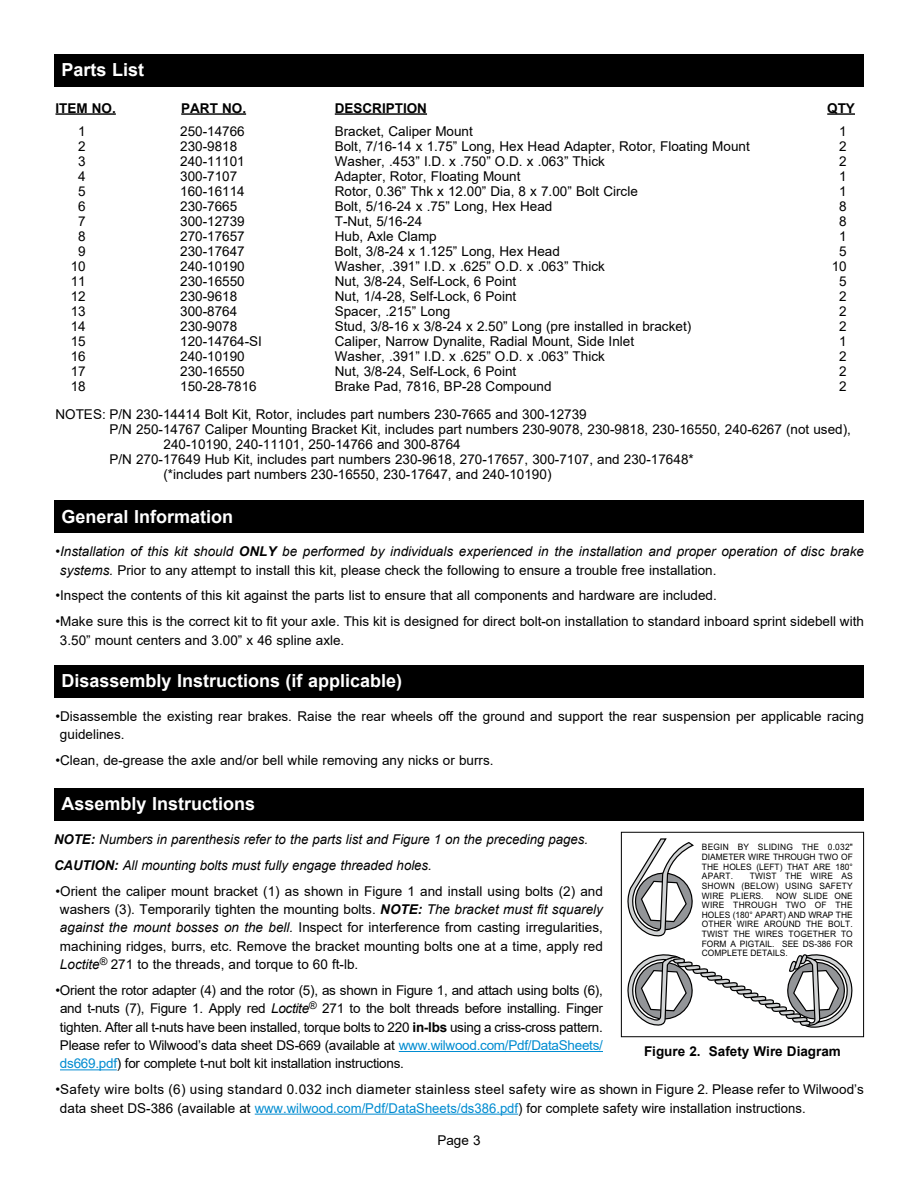
<style>
.page{position:relative;width:918px;height:1188px;background:#fff}
.page>*{position:absolute;margin:0;border:0;box-sizing:border-box;transform-origin:0 0}
.t1{font:700 18px "Arial";color:#fff}
.t2{font:13.5px/15px "Arial";color:#000}
.t3{font:italic 13.5px/26px "Arial";color:#000}
.t4{font:700 13.5px "Arial";color:#000}
.t5{font:8.85px/9.6px "Arial";color:#000;text-align:justify;scale:.95 1}
.s1{font-style:normal}
.s2{font-weight:700}
.s3{font-weight:700;font-style:italic}
.s4{font-style:italic}
.s5{color:#008cd1}
</style>
<div class="page">
<hr style="left:399px;top:1051px;width:204px;height:1px;background:#008cd1">
<hr style="left:60px;top:1069px;width:57px;height:1px;background:#008cd1">
<hr style="left:255px;top:1114px;width:263px;height:1px;background:#008cd1">
<div style="left:54px;top:54px;width:810px;height:32px;background:#000"></div>
<div style="left:54px;top:500px;width:810px;height:33px;background:#000"></div>
<div style="left:54px;top:665px;width:810px;height:33px;background:#000"></div>
<div style="left:54px;top:788px;width:810px;height:32px;background:#000"></div>
<svg style="left:628px;top:838px;width:66px;height:99px"></svg>
<svg style="left:628px;top:954px;width:225px;height:74px"></svg>
<div style="left:621px;top:832px;width:243px;height:205px;border:1px solid #000"></div>
<hr style="left:56px;top:113px;width:60px;height:2px;background:#000">
<hr style="left:181px;top:113px;width:65px;height:2px;background:#000">
<hr style="left:335px;top:113px;width:92px;height:2px;background:#000">
<hr style="left:827px;top:113px;width:28px;height:2px;background:#000">
<h1 class="t1" style="left:62px;top:57px;width:84px">Parts List</h1>
<p class="t4" style="left:56px;top:98px;width:62px">ITEM NO.</p>
<p class="t2" style="left:71px;top:123px;width:17px;text-align:center">1<br>2<br>3<br>4<br>5<br>6<br>7<br>8<br>9<br>10<br>11<br>12<br>13<br>14<br>15<br>16<br>17<br>18</p>
<p class="t4" style="left:181px;top:98px;width:66px">PART NO.</p>
<p class="t4" style="left:335px;top:98px;width:94px">DESCRIPTION</p>
<p class="t2" style="left:180px;top:123px;width:83px">250-14766<br>230-9818<br>240-11101<br>300-7107<br>160-16114<br>230-7665<br>300-12739<br>270-17657<br>230-17647<br>240-10190<br>230-16550<br>230-9618<br>300-8764<br>230-9078<br>120-14764-SI<br>240-10190<br>230-16550<br>150-28-7816</p>
<p class="t2" style="left:335px;top:123px;width:416px">Bracket, Caliper Mount<br>Bolt, 7/16-14 x 1.75” Long, Hex Head Adapter, Rotor, Floating Mount Washer, .453” I.D. x .750” O.D. x .063” Thick<br>Adapter, Rotor, Floating Mount<br>Rotor, 0.36” Thk x 12.00” Dia, 8 x 7.00” Bolt Circle<br>Bolt, 5/16-24 x .75” Long, Hex Head<br>T-Nut, 5/16-24<br>Hub, Axle Clamp<br>Bolt, 3/8-24 x 1.125” Long, Hex Head<br>Washer, .391” I.D. x .625” O.D. x .063” Thick<br>Nut, 3/8-24, Self-Lock, 6 Point<br>Nut, 1/4-28, Self-Lock, 6 Point<br>Spacer, .215” Long<br>Stud, 3/8-16 x 3/8-24 x 2.50” Long (pre installed in bracket)<br>Caliper, Narrow Dynalite, Radial Mount, Side Inlet<br>Washer, .391” I.D. x .625” O.D. x .063” Thick<br>Nut, 3/8-24, Self-Lock, 6 Point<br>Brake Pad, 7816, BP-28 Compound</p>
<p class="t4" style="left:827px;top:98px;width:29px">QTY</p>
<p class="t2" style="left:832px;top:123px;width:17px;text-align:center">1<br>2<br>2<br>1<br>1<br>8<br>8<br>1<br>5<br>10<br>5<br>2<br>2<br>2<br>1<br>2<br>2<br>2</p>
<p class="t2" style="left:56px;top:406px;width:533px">NOTES: P/N 230-14414 Bolt Kit, Rotor, includes part numbers 230-7665 and 300-12739</p>
<p class="t2" style="left:110px;top:421px;width:743px">P/N 250-14767 Caliper Mounting Bracket Kit, includes part numbers 230-9078, 230-9818, 230-16550, 240-6267 (not used),</p>
<p class="t2" style="left:164px;top:436px;width:299px">240-10190, 240-11101, 250-14766 and 300-8764</p>
<p class="t2" style="left:110px;top:451px;width:586px">P/N 270-17649 Hub Kit, includes part numbers 230-9618, 270-17657, 300-7107, and 230-17648*</p>
<p class="t2" style="left:164px;top:466px;width:390px">(*includes part numbers 230-16550, 230-17647, and 240-10190)</p>
<h1 class="t1" style="left:62px;top:504px;width:173px">General Information</h1>
<p class="t3" style="left:60px;top:543px;width:805px;line-height:18.3px;text-indent:-4px"><span class="s1">•</span>Installation of this kit should <span class="s2">ONLY</span> be performed by individuals experienced in the installation and proper operation of disc brake systems. <span class="s1">Prior to any attempt to install this kit, please check the following to ensure a trouble free installation.</span></p>
<p class="t2" style="left:56px;top:588px;width:663px">•Inspect the contents of this kit against the parts list to ensure that all components and hardware are included.</p>
<p class="t2" style="left:60px;top:612px;width:805px;line-height:18.3px;text-indent:-4px">•Make sure this is the correct kit to fit your axle. This kit is designed for direct bolt-on installation to standard inboard sprint sidebell with<br>3.50” mount centers and 3.00” x 46 spline axle.</p>
<h1 class="t1" style="left:62px;top:668px;width:342px">Disassembly Instructions (if applicable)</h1>
<p class="t2" style="left:60px;top:707px;width:805px;line-height:18.3px;text-indent:-4px">•Disassemble the existing rear brakes. Raise the rear wheels off the ground and support the rear suspension per applicable racing guidelines.</p>
<p class="t2" style="left:56px;top:753px;width:440px">•Clean, de-grease the axle and/or bell while removing any nicks or burrs.</p>
<h1 class="t1" style="left:62px;top:791px;width:195px">Assembly Instructions</h1>
<p class="t3" style="left:54px;top:826px;width:536px"><span class="s2">NOTE:</span> Numbers in parenthesis refer to the parts list and Figure 1 on the preceding pages.<br><span class="s2">CAUTION:</span> All mounting bolts must fully engage threaded holes.</p>
<p class="t2" style="left:60px;top:882px;width:544px;line-height:18.3px;text-align:justify;text-indent:-4px">•Orient the caliper mount bracket (1) as shown in Figure 1 and install using bolts (2) and washers (3). Temporarily tighten the mounting bolts. <span class="s3">NOTE:</span> <span class="s4">The bracket must fit squarely against the mount bosses on the bell.</span> Inspect for interference from casting irregularities, machining ridges, burrs, etc. Remove the bracket mounting bolts one at a time, apply red <span class="s4">Loctite</span><sup>®</sup> 271 to the threads, and torque to 60 ft-lb.</p>
<p class="t2" style="left:60px;top:981px;width:544px;line-height:18.3px;text-align:justify;text-indent:-4px">•Orient the rotor adapter (4) and the rotor (5), as shown in Figure 1, and attach using bolts (6), and t-nuts (7), Figure 1. Apply red <span class="s4">Loctite</span><sup>®</sup> 271 to the bolt threads before installing. Finger tighten. After all t-nuts have been installed, torque bolts to 220 <span class="s2">in-lbs</span> using a criss-cross pattern.<br>Please refer to Wilwood’s data sheet DS-669 (available at <span class="s5">www.wilwood.com/Pdf/DataSheets/ ds669.pdf</span>) for complete t-nut bolt kit installation instructions.</p>
<p class="t2" style="left:60px;top:1080px;width:805px;line-height:18.3px;text-indent:-4px">•Safety wire bolts (6) using standard 0.032 inch diameter stainless steel safety wire as shown in Figure 2. Please refer to Wilwood’s data sheet DS-386 (available at <span class="s5">www.wilwood.com/Pdf/DataSheets/ds386.pdf</span>) for complete safety wire installation instructions.</p>
<p class="t5" style="left:702px;top:843px;width:160px">BEGIN BY SLIDING THE 0.032" DIAMETER WIRE THROUGH TWO OF THE HOLES (LEFT) THAT ARE 180° APART.</p>
<p class="t5" style="left:702px;top:872px;width:160px;text-indent:48px">TWIST THE WIRE AS SHOWN (BELOW) USING SAFETY WIRE PLIERS.</p>
<p class="t5" style="left:702px;top:892px;width:160px;text-indent:74px">NOW SLIDE ONE WIRE THROUGH TWO OF THE HOLES (180° APART) AND WRAP THE OTHER WIRE AROUND THE BOLT.<br>TWIST THE WIRES TOGETHER TO FORM A PIGTAIL. SEE DS-386 FOR COMPLETE DETAILS.</p>
<p class="t4" style="left:644px;top:1041px;width:198px">Figure 2. Safety Wire Diagram</p>
<p class="t2" style="left:437px;top:1133px;width:45px">Page 3</p>
</div>
